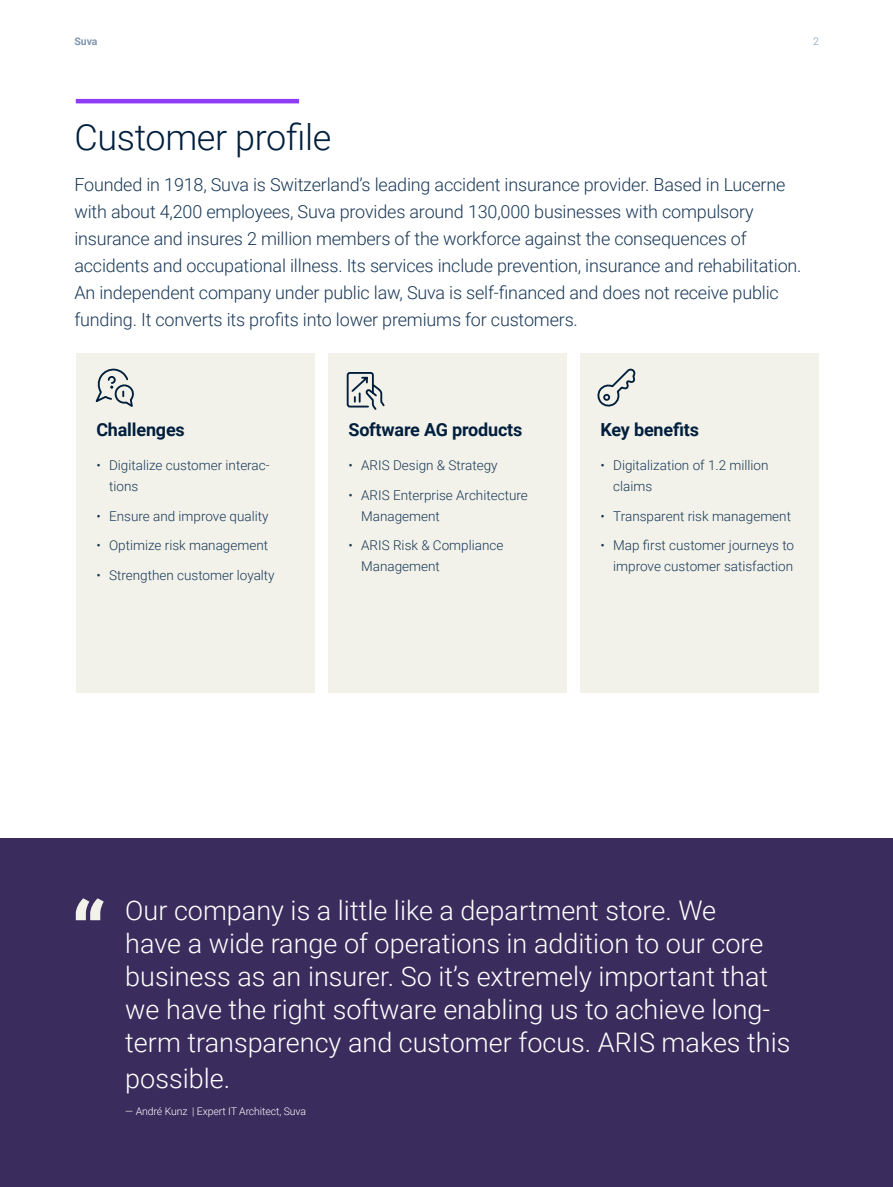
<style>
.page{position:relative;width:893px;height:1187px;background:#fff}
.page>*{position:absolute;margin:0;border:0;box-sizing:border-box;transform-origin:0 0}
.h2_-_Headline_24_32{font:300 36px "Roboto";letter-spacing:-.01em;color:#011f3d}
.quote_-_18_24__light{font:300 27px/33px "Roboto";color:#fff}
.h4-L_-_12_18__dark{font:300 18px/27px "Roboto";letter-spacing:-.01em;color:#193857}
.h5_-_Headline_12_18{font:700 18px "Roboto";letter-spacing:-.01em;color:#011f3d}
.t1{font:300 13.5px/21px "Roboto";color:#193857}
.quote_name_-_7_9__li{font:300 10.5px "Roboto";letter-spacing:-.01em;color:#fff}
.t2{font:700 10.5px "Roboto";color:#7e96ae}
.t3{font:300 10.5px "Roboto";color:#7e96ae}
</style>
<div class="page">
<div style="left:0;top:838px;width:893px;height:348px;background:#3b2c5e"></div>
<svg style="left:76px;top:898px;width:28px;height:22px"></svg>
<div style="left:76px;top:353px;width:238px;height:339px;background:#f2f2ea"></div>
<div style="left:328px;top:353px;width:238px;height:339px;background:#f2f2ea"></div>
<div style="left:580px;top:353px;width:239px;height:339px;background:#f2f2ea"></div>
<hr style="left:76px;top:99px;width:223px;height:4px;background:#8e3cf7">
<svg style="left:346px;top:372px;width:39px;height:38px"></svg>
<svg style="left:597px;top:368px;width:39px;height:39px"></svg>
<svg style="left:95px;top:368px;width:39px;height:39px"></svg>
<p class="t2" style="left:74px;top:34px;width:25px">Suva</p>
<p class="t3" style="left:813px;top:34px;width:7px">2</p>
<p class="h2_-_Headline_24_32" style="left:74px;top:112px;width:258px">Customer profile</p>
<p class="h4-L_-_12_18__dark" style="left:74px;top:170px;width:729px">Founded in 1918, Suva is Switzerland’s leading accident insurance provider. Based in Lucerne with about 4,200 employees, Suva provides around 130,000 businesses with compulsory insurance and insures 2 million members of the workforce against the consequences of accidents and occupational illness. Its services include prevention, insurance and rehabilitation.<br>An independent company under public law, Suva is self-financed and does not receive public funding. It converts its profits into lower premiums for customers.</p>
<p class="h5_-_Headline_12_18" style="left:96px;top:417px;width:90px">Challenges</p>
<p class="t1" style="left:109px;top:454px;width:162px;text-indent:-13px">• Digitalize customer interac&shy;tions</p>
<p class="t1" style="left:96px;top:505px;width:174px">• Ensure and improve quality</p>
<p class="t1" style="left:96px;top:534px;width:173px">• Optimize risk management</p>
<p class="t1" style="left:96px;top:564px;width:180px">• Strengthen customer loyalty</p>
<p class="h5_-_Headline_12_18" style="left:348px;top:417px;width:175px">Software AG products</p>
<p class="t1" style="left:348px;top:454px;width:151px">• ARIS Design &amp; Strategy</p>
<p class="t1" style="left:361px;top:484px;width:168px;text-indent:-13px">• ARIS Enterprise Architecture<br>Management</p>
<p class="t1" style="left:361px;top:534px;width:144px;text-indent:-13px">• ARIS Risk &amp; Compliance<br>Management</p>
<p class="h5_-_Headline_12_18" style="left:600px;top:417px;width:100px">Key benefits</p>
<p class="t1" style="left:613px;top:454px;width:157px;text-indent:-13px">• Digitalization of 1.2 million claims</p>
<p class="t1" style="left:600px;top:505px;width:192px">• Transparent risk management</p>
<p class="t1" style="left:600px;top:534px;width:195px;text-align:right">• Map first customer journeys to improve customer satisfaction</p>
<p class="quote_-_18_24__light" style="left:125px;top:893px;width:667px">Our company is a little like a department store. We<br>have a wide range of operations in addition to our core business as an insurer. So it’s extremely important that we have the right software enabling us to achieve long&shy;term transparency and customer focus. ARIS makes this</p>
<p class="quote_-_18_24__light" style="left:125px;top:1061px;width:106px">possible.</p>
<p class="quote_name_-_7_9__li" style="left:125px;top:1104px;width:182px">— André Kunz | Expert IT Architect, Suva</p>
</div>
